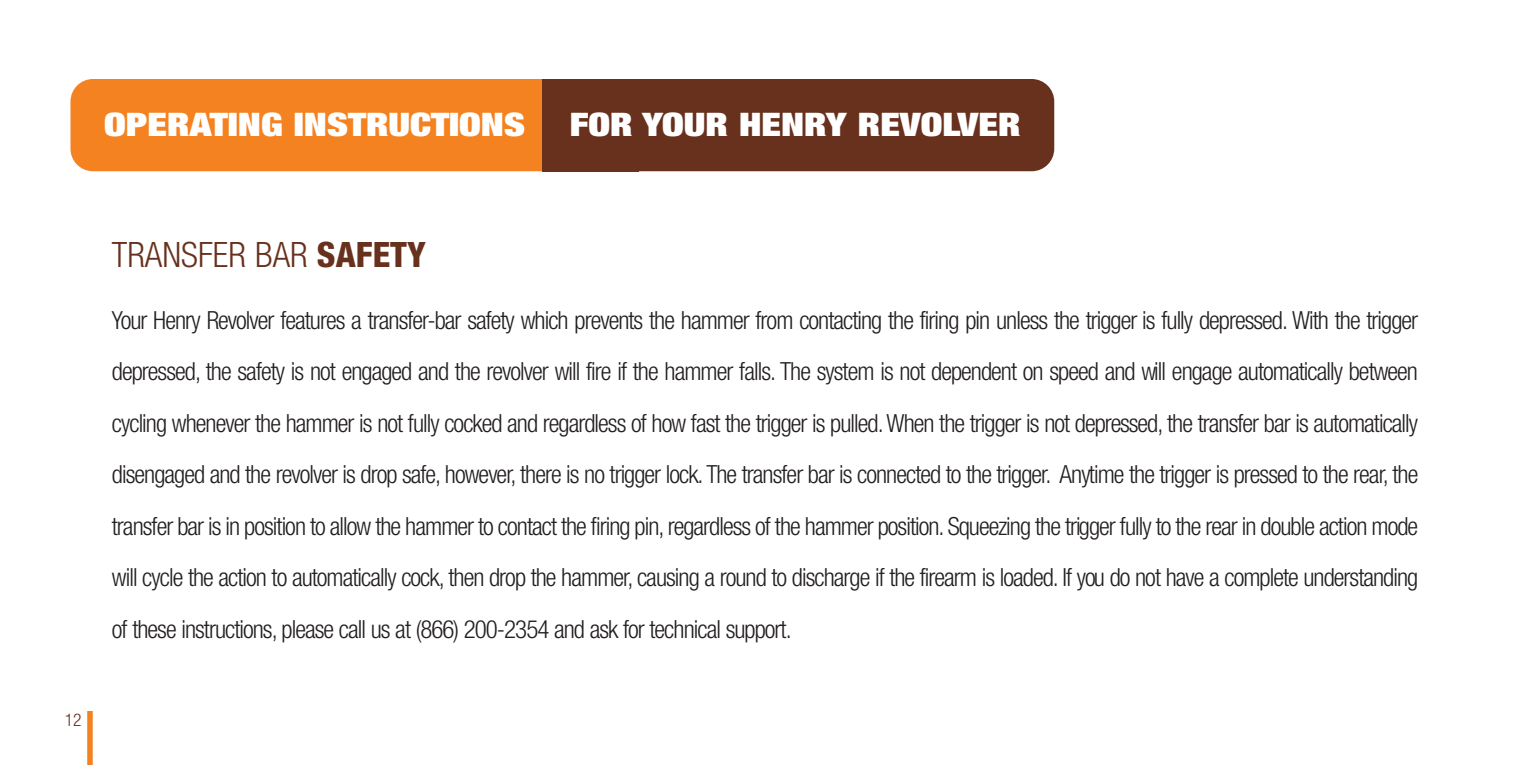
<style>
.page{position:relative;width:1530px;height:765px;background:#fff}
.page>*{position:absolute;margin:0;border:0;box-sizing:border-box;transform-origin:0 0}
.t1{font:300 condensed 35px "Helvetica Neue";color:#68311e}
.t2{font:900 expanded 32.5px "Helvetica Neue";color:#fff;scale:1.2 1}
.t3{font:300 condensed 25px/51.5px "Helvetica Neue";letter-spacing:-.04em;color:#231f20;text-align:justify}
.t4{font:300 condensed 17.5px "Helvetica Neue";color:#68311e}
.s1{font-weight:800}
</style>
<div class="page">
<div style="left:87px;top:711px;width:5px;height:54px;background:#f58220"></div>
<div style="left:70px;top:79px;width:590px;height:92px;background:#f58220;border-radius:23px"></div>
<div style="left:579px;top:79px;width:475px;height:92px;background:#68311e;border-radius:23px"></div>
<div style="left:543px;top:79px;width:96px;height:92px;background:#68311e"></div>
<p class="t2" style="left:104px;top:104px;width:352px">OPERATING INSTRUCTIONS</p>
<p class="t2" style="left:570px;top:104px;width:377px">FOR YOUR HENRY REVOLVER</p>
<p class="t4" style="left:65px;top:710px;width:18px">12</p>
<p class="t1" style="left:112px;top:235px;width:315px">TRANSFER BAR <span class="s1">SAFETY</span></p>
<p class="t3" style="left:112px;top:294px;width:1308px">Your Henry Revolver features a transfer-bar safety which prevents the hammer from contacting the firing pin unless the trigger is fully depressed. With the trigger depressed, the safety is not engaged and the revolver will fire if the hammer falls. The system is not dependent on speed and will engage automatically between cycling whenever the hammer is not fully cocked and regardless of how fast the trigger is pulled. When the trigger is not depressed, the transfer bar is automatically disengaged and the revolver is drop safe, however, there is no trigger lock. The transfer bar is connected to the trigger. Anytime the trigger is pressed to the rear, the transfer bar is in position to allow the hammer to contact the firing pin, regardless of the hammer position. Squeezing the trigger fully to the rear in double action mode will cycle the action to automatically cock, then drop the hammer, causing a round to discharge if the firearm is loaded. If you do not have a complete understanding of these instructions, please call us at (866) 200-2354 and ask for technical support.</p>
</div>
